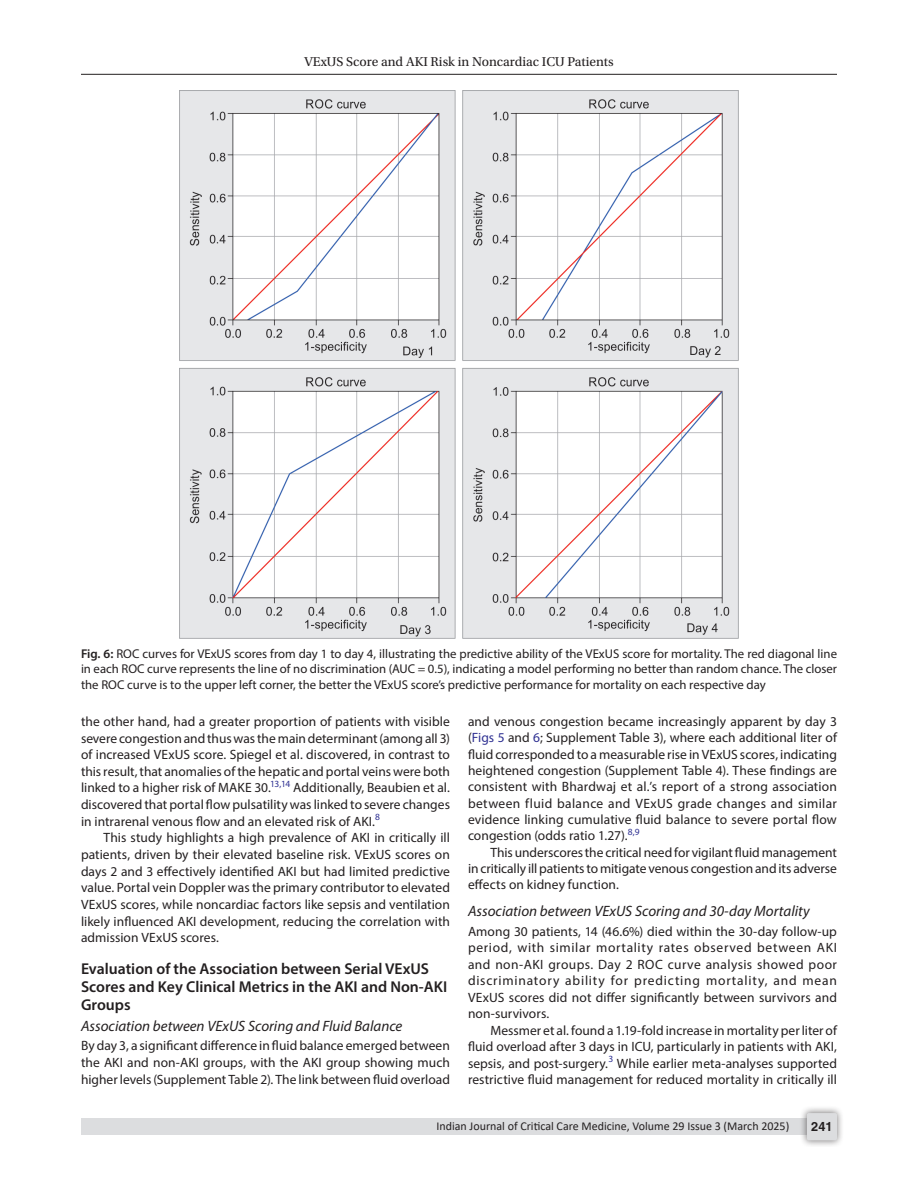
<style>
.page{position:relative;width:918px;height:1188px;background:#fff}
.page>*{position:absolute;margin:0;border:0;box-sizing:border-box;transform-origin:0 0}
.Head-2{font:600 15.75px/18px "Myriad Pro";color:#231f20}
.Head-3{font:italic 15px "Myriad Pro";color:#231f20}
.Head-3-stk{font:italic 15px "Myriad Pro";color:#231f20}
.Para-Indent{font:13.5px/16.6px "Myriad Pro";color:#231f20;text-align:justify}
.Para-NoIndent{font:13.5px/16.4px "Myriad Pro";letter-spacing:.005em;color:#231f20;text-align:justify}
.t1{font:13.5px "Utopia Std";color:#231f20}
.FigCaption{font:12.75px/15.3px "Myriad Pro";color:#231f20;text-align:justify}
.t2{font:700 12.75px "Helvetica LT Std";color:#231f20}
.t3{font:12px "Calibri";color:#231f20}
.s1{font-weight:600}
.s2{color:#2e3092}
</style>
<div class="page">
<hr style="left:81px;top:74px;width:756px;height:1px;background:#231f20">
<div style="left:81px;top:1119px;width:756px;height:16px;background:#dcdddf"></div>
<div style="left:800px;top:1106px;width:44px;height:41px;background:#231f20;opacity:.61"></div>
<div style="left:807px;top:1113px;width:30px;height:27px;background:#dcdddf;border-radius:2px"></div>
<img style="left:179px;top:90px;width:560px;height:549px">
<p class="t1" style="left:304px;top:55px;width:311px">VExUS Score and AKI Risk in Noncardiac ICU Patients</p>
<p class="FigCaption" style="left:81px;top:646px;width:758px"><span class="s1">Fig. 6:</span> ROC curves for VExUS scores from day 1 to day 4, illustrating the predictive ability of the VExUS score for mortality. The red diagonal line in each ROC curve represents the line of no discrimination (AUC = 0.5), indicating a model performing no better than random chance. The closer the ROC curve is to the upper left corner, the better the VExUS score’s predictive performance for mortality on each respective day</p>
<p class="Para-Indent" style="left:81px;top:713px;width:371px">the other hand, had a greater proportion of patients with visible severe congestion and thus was the main determinant (among all 3) of increased VExUS score. Spiegel et al. discovered, in contrast to this result, that anomalies of the hepatic and portal veins were both linked to a higher risk of MAKE 30.<sup>13,14</sup> Additionally, Beaubien et al. discovered that portal flow pulsatility was linked to severe changes in intrarenal venous flow and an elevated risk of AKI.<sup>8</sup></p>
<p class="Para-Indent" style="left:81px;top:829px;width:371px;text-indent:22px">This study highlights a high prevalence of AKI in critically ill patients, driven by their elevated baseline risk. VExUS scores on days 2 and 3 effectively identified AKI but had limited predictive value. Portal vein Doppler was the primary contributor to elevated VExUS scores, while noncardiac factors like sepsis and ventilation likely influenced AKI development, reducing the correlation with admission VExUS scores.</p>
<p class="Head-2" style="left:81px;top:959px;width:368px">Evaluation of the Association between Serial VExUS<br>Scores and Key Clinical Metrics in the AKI and Non-AKI<br>Groups</p>
<p class="Head-3-stk" style="left:81px;top:1017px;width:323px">Association between VExUS Scoring and Fluid Balance</p>
<p class="Para-NoIndent" style="left:81px;top:1037px;width:371px">By day 3, a significant difference in fluid balance emerged between the AKI and non-AKI groups, with the AKI group showing much higher levels (Supplement Table 2). The link between fluid overload</p>
<p class="Para-NoIndent" style="left:468px;top:713px;width:371px">and venous congestion became increasingly apparent by day 3 (<span class="s2">Figs 5</span> and <span class="s2">6</span>; Supplement Table 3), where each additional liter of fluid corresponded to a measurable rise in VExUS scores, indicating heightened congestion (Supplement Table 4). These findings are consistent with Bhardwaj et al.’s report of a strong association between fluid balance and VExUS grade changes and similar evidence linking cumulative fluid balance to severe portal flow congestion (odds ratio 1.27).<sup>8,9</sup></p>
<p class="Para-Indent" style="left:468px;top:844px;width:371px;text-indent:22px">This underscores the critical need for vigilant fluid management in critically ill patients to mitigate venous congestion and its adverse effects on kidney function.</p>
<p class="Head-3" style="left:468px;top:902px;width:343px">Association between VExUS Scoring and 30-day Mortality</p>
<p class="Para-NoIndent" style="left:468px;top:923px;width:371px">Among 30 patients, 14 (46.6%) died within the 30-day follow-up period, with similar mortality rates observed between AKI and non-AKI groups. Day 2 ROC curve analysis showed poor discriminatory ability for predicting mortality, and mean VExUS scores did not differ significantly between survivors and non-survivors.</p>
<p class="Para-Indent" style="left:468px;top:1022px;width:371px;text-indent:22px">Messmer et al. found a 1.19-fold increase in mortality per liter of fluid overload after 3 days in ICU, particularly in patients with AKI, sepsis, and post-surgery.<sup>3</sup> While earlier meta-analyses supported restrictive fluid management for reduced mortality in critically ill</p>
<p class="t3" style="left:436px;top:1117px;width:354px">Indian Journal of Critical Care Medicine, Volume 29 Issue 3 (March 2025)</p>
<p class="t2" style="left:811px;top:1119px;width:23px">241</p>
</div>
